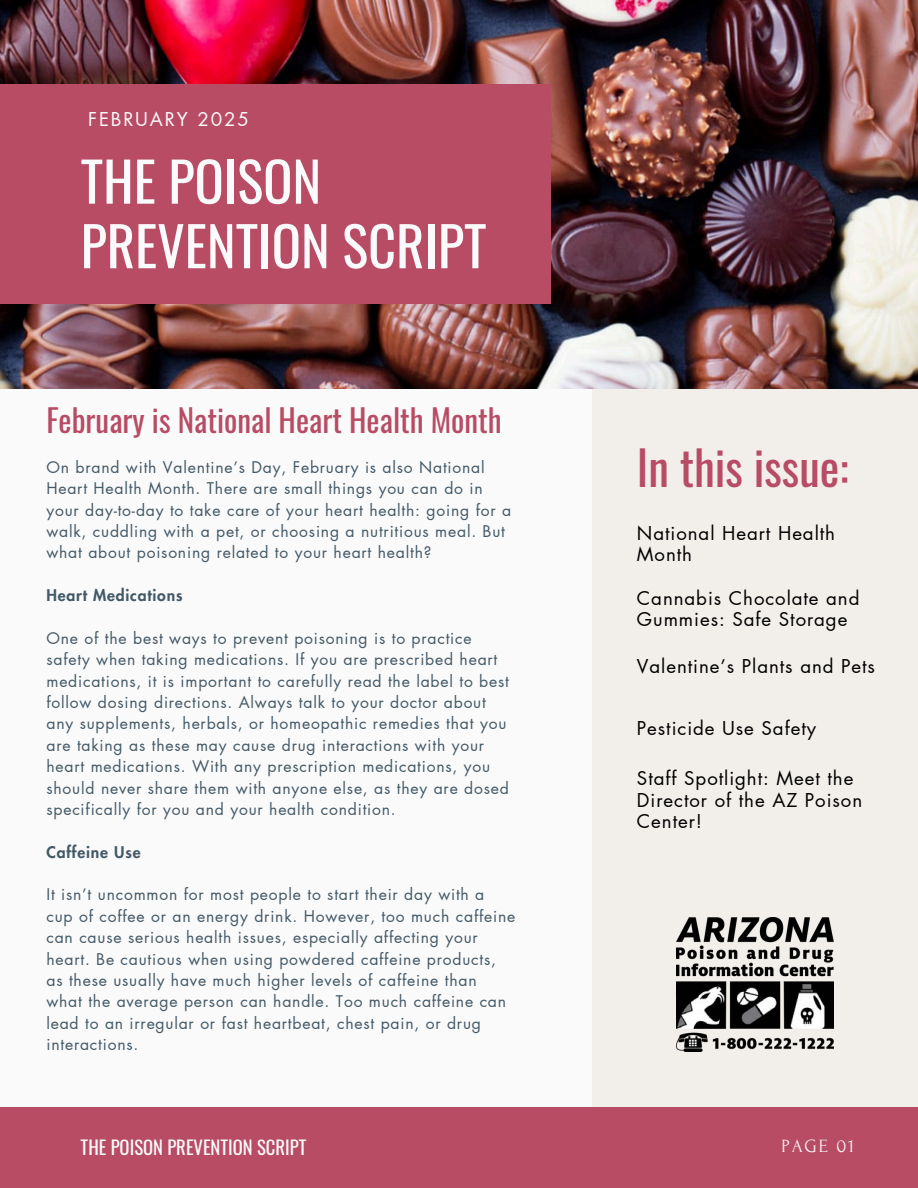
<style>
.page{position:relative;width:918px;height:1188px;background:#fafafa}
.page>*{position:absolute;margin:0;border:0;box-sizing:border-box;transform-origin:0 0}
.t1{font:54.45px/64.5px "Oswald";color:#fafafa}
.t2{font:46.65px "Oswald";color:#b84c65}
.t3{font:31.2px "Oswald";color:#b84c65}
.t4{font:18.75px/21.3px "Futura LT Pro";letter-spacing:.05em;color:#000}
.t5{font:18.75px "Futura LT Pro";letter-spacing:.1em;color:#fafafa}
.t6{font:18.6px "Oswald";color:#fafafa}
.t7{font:18.6px "Forum";letter-spacing:.1em;color:#fafafa}
.t8{font:15.75px/21.3px "Futura LT Pro";letter-spacing:.05em;color:#435967}
.t9{font:800 15.75px "Futura LT Pro";letter-spacing:.05em;color:#435967}
</style>
<div class="page">
<div style="left:593px;top:342px;width:325px;height:846px;background:#f2efeb"></div>
<img style="left:0;top:0;width:918px;height:389px">
<div style="left:0;top:1107px;width:918px;height:81px;background:#b84c65"></div>
<img style="left:676px;top:918px;width:158px;height:133px">
<div style="left:0;top:84px;width:550px;height:219px;background:#b84c65"></div>
<p class="t5" style="left:88px;top:110px;width:162px">FEBRUARY 2025</p>
<p class="t1" style="left:81px;top:147px;width:407px">THE POISON<br>PREVENTION SCRIPT</p>
<h5 class="t3" style="left:46px;top:396px;width:457px">February is National Heart Health Month</h5>
<h5 class="t8" style="left:46px;top:457px;width:466px">On brand with Valentine’s Day, February is also National Heart Health Month. There are small things you can do in your day-to-day to take care of your heart health: going for a walk, cuddling with a pet, or choosing a nutritious meal. But what about poisoning related to your heart health?</h5>
<h5 class="t9" style="left:46px;top:588px;width:138px">Heart Medications</h5>
<h5 class="t8" style="left:46px;top:628px;width:464px">One of the best ways to prevent poisoning is to practice safety when taking medications. If you are prescribed heart medications, it is important to carefully read the label to best follow dosing directions. Always talk to your doctor about any supplements, herbals, or homeopathic remedies that you are taking as these may cause drug interactions with your heart medications. With any prescription medications, you should never share them with anyone else, as they are dosed specifically for you and your health condition.</h5>
<h5 class="t9" style="left:46px;top:845px;width:96px">Caffeine Use</h5>
<p class="t8" style="left:46px;top:885px;width:470px">It isn’t uncommon for most people to start their day with a<br>cup of coffee or an energy drink. However, too much caffeine can cause serious health issues, especially affecting your heart. Be cautious when using powdered caffeine products, as these usually have much higher levels of caffeine than what the average person can handle. Too much caffeine can lead to an irregular or fast heartbeat, chest pain, or drug interactions.</p>
<h4 class="t2" style="left:637px;top:431px;width:213px">In this issue:</h4>
<h1 class="t4" style="left:637px;top:523px;width:200px">National Heart Health<br>Month</h1>
<p class="t4" style="left:637px;top:588px;width:224px">Cannabis Chocolate and<br>Gummies: Safe Storage</p>
<h6 class="t4" style="left:637px;top:656px;width:240px">Valentine’s Plants and Pets</h6>
<p class="t4" style="left:637px;top:718px;width:181px">Pesticide Use Safety</p>
<h6 class="t4" style="left:637px;top:768px;width:227px">Staff Spotlight: Meet the<br>Director of the AZ Poison<br>Center!</h6>
<p class="t6" style="left:81px;top:1133px;width:227px">THE POISON PREVENTION SCRIPT</p>
<h2 class="t7" style="left:781px;top:1136px;width:74px">PAGE 01</h2>
</div>
